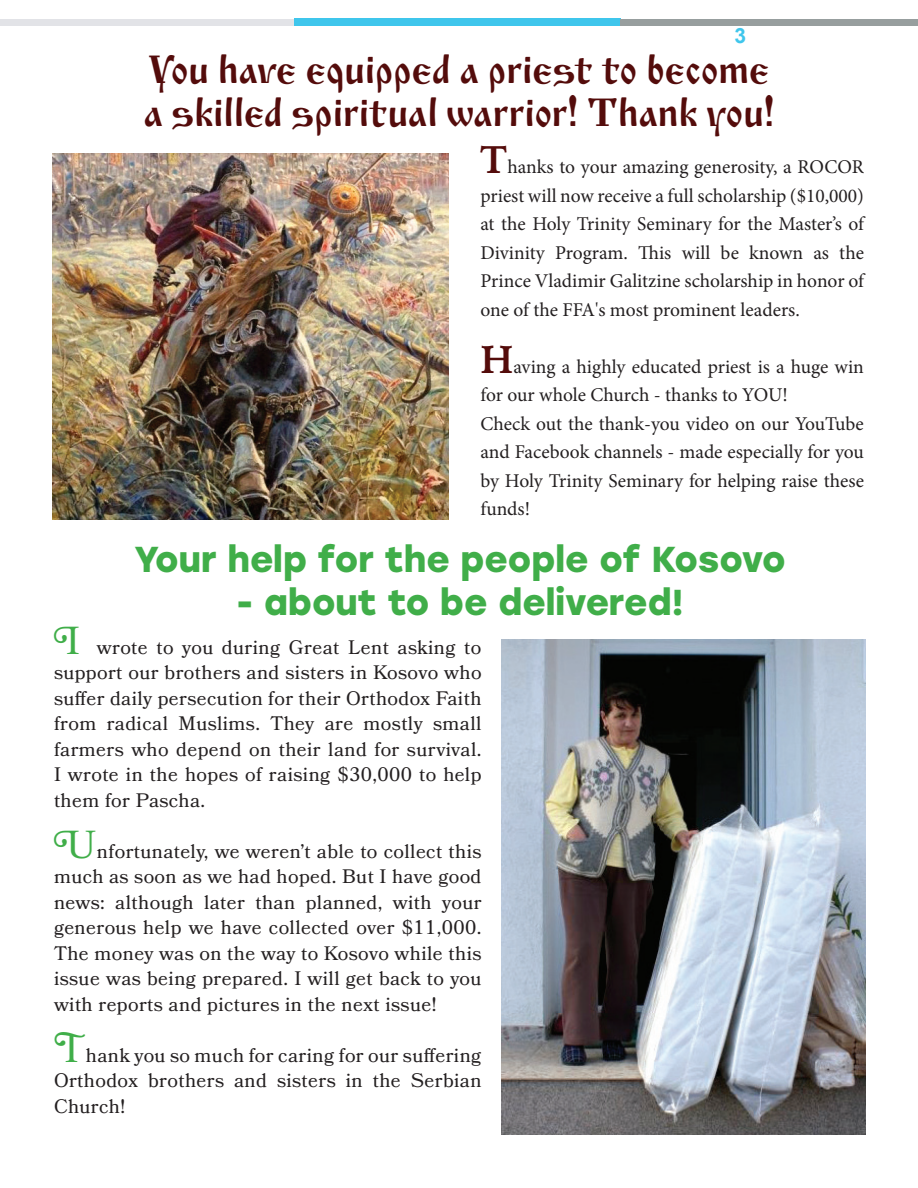
<style>
.page{position:relative;width:918px;height:1188px;background:#fff}
.page>*{position:absolute;margin:0;border:0;box-sizing:border-box;transform-origin:0 0}
.t1{font:39px "Izhitsa";color:#540c0b}
.t2{font:700 36px "Stolzl";color:#40ae49}
.t3{font:700 21px "Arial";color:#3fc6ec}
.t4{font:19.5px/25.5px "Bookmania";letter-spacing:.02em;color:#231f20;text-align:justify}
.t5{font:19.5px/28.5px "Minion Pro";letter-spacing:-.005em;color:#231f20;text-align:justify}
.s1{font-family:"Iowan Old Style";font-weight:700;font-size:39px;color:#540c0b}
.s2{font-size:39px;color:#40ae49}
</style>
<div class="page">
<div style="left:0;top:19px;width:294px;height:6px;background:#e2e3e7"></div>
<div style="left:294px;top:19px;width:326px;height:7px;background:#3fc6ec"></div>
<div style="left:620px;top:19px;width:298px;height:6px;background:#979e9e"></div>
<img style="left:53px;top:153px;width:396px;height:366px">
<img style="left:502px;top:639px;width:363px;height:496px">
<p class="t3" style="left:735px;top:22px;width:13px">3</p>
<p class="t1" style="left:149px;top:44px;width:622px">You have equipped a priest to become</p>
<p class="t1" style="left:143px;top:87px;width:633px">a skilled spiritual warrior! Thank you!</p>
<p class="t5" style="left:480px;top:153px;width:385px"><span class="s1">T</span>hanks to your amazing generosity, a ROCOR priest will now receive a full scholarship ($10,000) at the Holy Trinity Seminary for the Master’s of Divinity Program. This will be known as the Prince Vladimir Galitzine scholarship in honor of one of the FFA's most prominent leaders.</p>
<p class="t5" style="left:480px;top:353px;width:385px"><span class="s1">H</span>aving a highly educated priest is a huge win for our whole Church - thanks to YOU!</p>
<p class="t5" style="left:480px;top:410px;width:385px">Check out the thank-you video on our YouTube and Facebook channels - made especially for you by Holy Trinity Seminary for helping raise these funds!</p>
<p class="t2" style="left:134px;top:533px;width:653px">Your help for the people of Kosovo</p>
<p class="t2" style="left:236px;top:577px;width:450px">- about to be delivered!</p>
<p class="t4" style="left:54px;top:634px;width:429px"><span class="s2">I</span> wrote to you during Great Lent asking to support our brothers and sisters in Kosovo who suffer daily persecution for their Orthodox Faith from radical Muslims. They are mostly small farmers who depend on their land for survival.<br>I wrote in the hopes of raising $30,000 to help them for Pascha.</p>
<p class="t4" style="left:54px;top:838px;width:429px"><span class="s2">U</span>nfortunately, we weren’t able to collect this much as soon as we had hoped. But I have good news: although later than planned, with your generous help we have collected over $11,000.<br>The money was on the way to Kosovo while this issue was being prepared. I will get back to you with reports and pictures in the next issue!</p>
<p class="t4" style="left:54px;top:1042px;width:429px"><span class="s2">T</span>hank you so much for caring for our suffering Orthodox brothers and sisters in the Serbian Church!</p>
</div>
